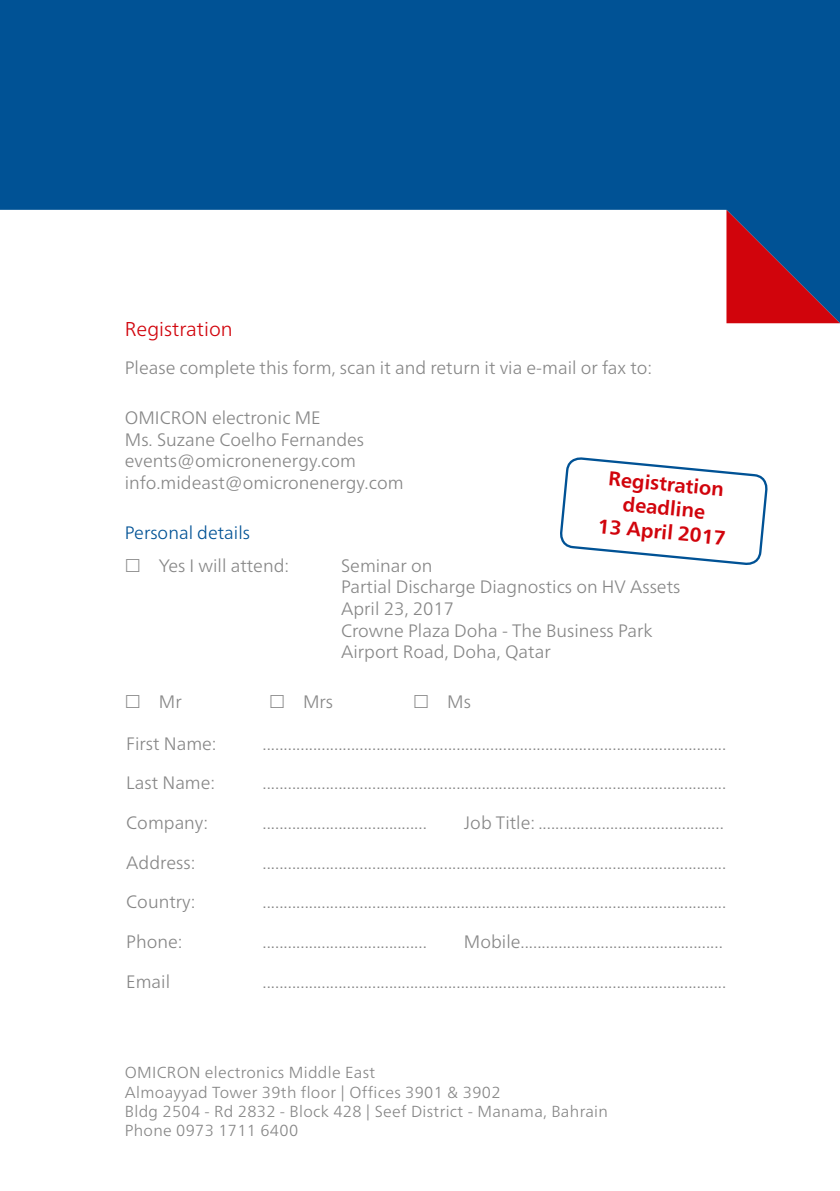
<style>
.page{position:relative;width:840px;height:1191px;background:#fff}
.page>*{position:absolute;margin:0;border:0;box-sizing:border-box;transform-origin:0 0}
.t1{font:700 20px/24px "Frutiger Neue LTW1 G";color:#d1040c;text-align:center}
.t2{font:300 20px "Frutiger Neue LTW1 G";color:#d1040c}
.t3{font:300 18px/21.6px "Frutiger Neue LTW1 G";color:#868686}
.t4{font:300 18px "Frutiger Neue LTW1 G";color:#005295}
.t5{font:300 16px "Frutiger Neue LTW1 G";letter-spacing:.02em;color:#868686}
</style>
<div class="page">
<div style="left:0;top:0;width:839px;height:210px;background:#005295"></div>
<svg style="left:726px;top:210px;width:113px;height:113px;background:#6b2b50"></svg>
<svg style="left:560px;top:457px;width:208px;height:108px"></svg>
<p class="t2" style="left:125px;top:316px;width:109px">Registration</p>
<p class="t3" style="left:125px;top:357px;width:528px">Please complete this form, scan it and return it via e-mail or fax to:</p>
<p class="t3" style="left:125px;top:407px;width:241px">OMICRON electronic ME<br>Ms. Suzane Coelho Fernandes</p>
<p class="t3" style="left:125px;top:450px;width:232px">events@omicronenergy.com</p>
<p class="t3" style="left:125px;top:471px;width:280px">info.mideast@omicronenergy.com</p>
<p class="t4" style="left:125px;top:521px;width:127px">Personal details</p>
<p class="t3" style="left:159px;top:554px;width:132px">Yes I will attend:</p>
<p class="t3" style="left:341px;top:554px;width:340px">Seminar on<br>Partial Discharge Diagnostics on HV Assets<br>April 23, 2017<br>Crowne Plaza Doha - The Business Park</p>
<p class="t3" style="left:341px;top:641px;width:211px">Airport Road, Doha, Qatar</p>
<p class="t3" style="left:159px;top:691px;width:24px">Mr</p>
<p class="t3" style="left:303px;top:691px;width:32px">Mrs</p>
<p class="t3" style="left:447px;top:691px;width:25px">Ms</p>
<p class="t3" style="left:126px;top:732px;width:92px">First Name:</p>
<p class="t3" style="left:262px;top:732px;width:465px">..............................................................................................................</p>
<p class="t3" style="left:126px;top:772px;width:90px">Last Name:</p>
<p class="t3" style="left:262px;top:772px;width:465px">..............................................................................................................</p>
<p class="t3" style="left:126px;top:811px;width:83px">Company:</p>
<p class="t3" style="left:262px;top:811px;width:166px">.......................................</p>
<p class="t1" style="left:609px;top:466px;width:117px;rotate:6deg">Registration deadline</p>
<p class="t1" style="left:599px;top:513px;width:130px;rotate:6deg">13 April 2017</p>
<p class="t3" style="left:463px;top:811px;width:261px">Job Title: ............................................</p>
<p class="t3" style="left:126px;top:851px;width:71px">Address:</p>
<p class="t3" style="left:262px;top:851px;width:465px">..............................................................................................................</p>
<p class="t3" style="left:126px;top:891px;width:71px">Country:</p>
<p class="t3" style="left:262px;top:891px;width:465px">..............................................................................................................</p>
<p class="t3" style="left:126px;top:930px;width:58px">Phone:</p>
<p class="t3" style="left:262px;top:930px;width:166px">.......................................</p>
<p class="t3" style="left:463px;top:930px;width:260px">Mobile................................................</p>
<p class="t3" style="left:126px;top:970px;width:45px">Email</p>
<p class="t3" style="left:262px;top:970px;width:465px">..............................................................................................................</p>
<p class="t5" style="left:125px;top:1063px;width:252px">OMICRON electronics Middle East</p>
<p class="t5" style="left:125px;top:1082px;width:377px">Almoayyad Tower 39th floor | Offices 3901 &amp; 3902</p>
<p class="t5" style="left:125px;top:1101px;width:484px">Bldg 2504 - Rd 2832 - Block 428 | Seef District - Manama, Bahrain</p>
<p class="t5" style="left:125px;top:1120px;width:175px">Phone 0973 1711 6400</p>
</div>
